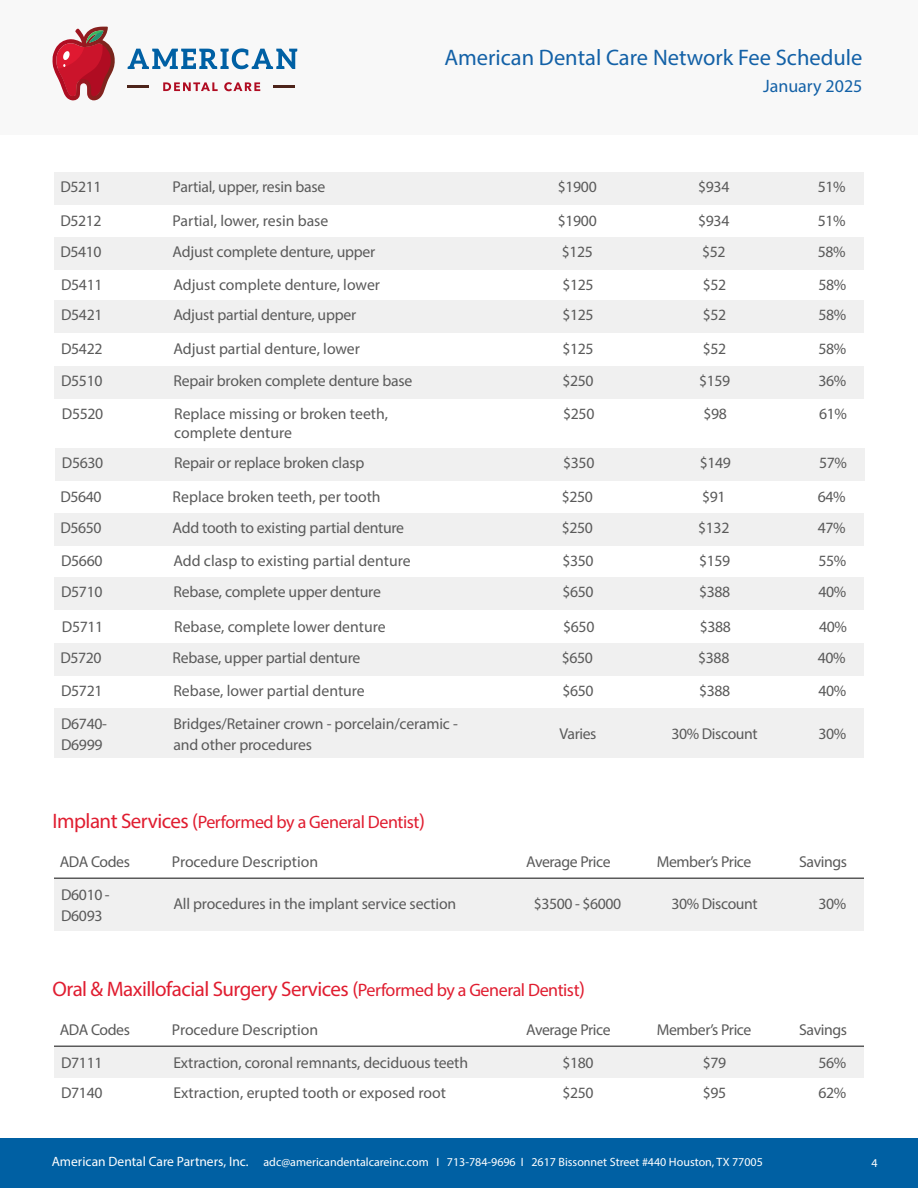
<style>
.page{position:relative;width:918px;height:1188px;background:#fff}
.page>*{position:absolute;margin:0;border:0;box-sizing:border-box;transform-origin:0 0}
.t1{font:22.5px "Myriad Pro";color:#1361a7}
.t2{font:21px "Myriad Pro";letter-spacing:-.025em;color:#e01d30}
.t3{font:18px "Myriad Pro";letter-spacing:-.025em;color:#e01d30}
.t4{font:18px "Myriad Pro";color:#1361a7}
.t5{font:15.75px/21px "Myriad Pro";letter-spacing:-.015em;color:#5a5a5a}
.t6{font:12px "Myriad Pro";color:#fff}
.s1{font-size:21px}
.s2{font-size:18px}
.s3{font-size:13.5px}
</style>
<div class="page">
<div style="left:0;top:0;width:918px;height:135px;background:#f8f8f8"></div>
<svg style="left:52px;top:27px;width:63px;height:74px"></svg>
<svg style="left:163px;top:82px;width:55px;height:9px"></svg>
<svg style="left:224px;top:82px;width:36px;height:9px"></svg>
<hr style="left:128px;top:85px;width:21px;height:3px;background:#4d241a">
<hr style="left:274px;top:85px;width:21px;height:3px;background:#4d241a">
<svg style="left:128px;top:48px;width:169px;height:21px"></svg>
<div style="left:0;top:1139px;width:918px;height:49px;background:#0060a3"></div>
<div style="left:55px;top:300px;width:809px;height:33px;background:#f0f0f0"></div>
<div style="left:55px;top:366px;width:809px;height:33px;background:#f0f0f0"></div>
<div style="left:56px;top:448px;width:809px;height:33px;background:#f0f0f0"></div>
<div style="left:54px;top:513px;width:809px;height:33px;background:#f0f0f0"></div>
<div style="left:55px;top:577px;width:809px;height:33px;background:#f0f0f0"></div>
<div style="left:54px;top:643px;width:809px;height:33px;background:#f0f0f0"></div>
<div style="left:55px;top:1046px;width:809px;height:32px;background:#f0f0f0"></div>
<hr style="left:54px;top:1046px;width:810px;height:1px;background:#5a5a5a">
<div style="left:55px;top:878px;width:809px;height:53px;background:#f0f0f0"></div>
<hr style="left:54px;top:878px;width:810px;height:1px;background:#5a5a5a">
<div style="left:54px;top:172px;width:809px;height:33px;background:#f0f0f0"></div>
<div style="left:54px;top:237px;width:809px;height:33px;background:#f0f0f0"></div>
<div style="left:55px;top:708px;width:809px;height:50px;background:#f0f0f0"></div>
<p class="t1" style="left:444px;top:44px;width:420px">American Dental Care Network Fee Schedule</p>
<p class="t4" style="left:763px;top:75px;width:101px">January 2025</p>
<p class="t5" style="left:60px;top:176px;width:43px">D5211</p>
<p class="t5" style="left:173px;top:176px;width:154px">Partial, upper, resin base</p>
<p class="t5" style="left:558px;top:176px;width:40px">$1900</p>
<p class="t5" style="left:698px;top:176px;width:33px">$934</p>
<p class="t5" style="left:818px;top:176px;width:29px">51%</p>
<p class="t5" style="left:60px;top:210px;width:43px">D5212</p>
<p class="t5" style="left:173px;top:210px;width:157px">Partial, lower, resin base</p>
<p class="t5" style="left:558px;top:210px;width:40px">$1900</p>
<p class="t5" style="left:698px;top:210px;width:33px">$934</p>
<p class="t5" style="left:818px;top:210px;width:29px">51%</p>
<p class="t5" style="left:60px;top:241px;width:43px">D5410</p>
<p class="t5" style="left:173px;top:241px;width:204px">Adjust complete denture, upper</p>
<p class="t5" style="left:562px;top:241px;width:33px">$125</p>
<p class="t5" style="left:702px;top:241px;width:25px">$52</p>
<p class="t5" style="left:818px;top:241px;width:29px">58%</p>
<p class="t5" style="left:61px;top:274px;width:43px">D5411</p>
<p class="t5" style="left:173px;top:274px;width:208px">Adjust complete denture, lower</p>
<p class="t5" style="left:563px;top:274px;width:33px">$125</p>
<p class="t5" style="left:703px;top:274px;width:25px">$52</p>
<p class="t5" style="left:818px;top:274px;width:29px">58%</p>
<p class="t5" style="left:61px;top:304px;width:43px">D5421</p>
<p class="t5" style="left:173px;top:304px;width:184px">Adjust partial denture, upper</p>
<p class="t5" style="left:563px;top:304px;width:33px">$125</p>
<p class="t5" style="left:703px;top:304px;width:25px">$52</p>
<p class="t5" style="left:818px;top:304px;width:29px">58%</p>
<p class="t5" style="left:61px;top:338px;width:43px">D5422</p>
<p class="t5" style="left:173px;top:338px;width:188px">Adjust partial denture, lower</p>
<p class="t5" style="left:563px;top:338px;width:33px">$125</p>
<p class="t5" style="left:703px;top:338px;width:25px">$52</p>
<p class="t5" style="left:818px;top:338px;width:29px">58%</p>
<p class="t5" style="left:61px;top:370px;width:43px">D5510</p>
<p class="t5" style="left:173px;top:370px;width:240px">Repair broken complete denture base</p>
<p class="t5" style="left:563px;top:370px;width:33px">$250</p>
<p class="t5" style="left:699px;top:370px;width:33px">$159</p>
<p class="t5" style="left:818px;top:370px;width:29px">36%</p>
<p class="t5" style="left:62px;top:403px;width:43px">D5520</p>
<p class="t5" style="left:174px;top:403px;width:215px">Replace missing or broken teeth,</p>
<p class="t5" style="left:174px;top:422px;width:119px">complete denture</p>
<p class="t5" style="left:563px;top:403px;width:33px">$250</p>
<p class="t5" style="left:704px;top:403px;width:25px">$98</p>
<p class="t5" style="left:819px;top:403px;width:29px">61%</p>
<p class="t5" style="left:62px;top:452px;width:43px">D5630</p>
<p class="t5" style="left:174px;top:452px;width:192px">Repair or replace broken clasp</p>
<p class="t5" style="left:563px;top:452px;width:33px">$350</p>
<p class="t5" style="left:700px;top:452px;width:33px">$149</p>
<p class="t5" style="left:819px;top:452px;width:29px">57%</p>
<p class="t5" style="left:60px;top:486px;width:43px">D5640</p>
<p class="t5" style="left:173px;top:486px;width:210px">Replace broken teeth, per tooth</p>
<p class="t5" style="left:562px;top:486px;width:33px">$250</p>
<p class="t5" style="left:702px;top:486px;width:25px">$91</p>
<p class="t5" style="left:818px;top:486px;width:29px">64%</p>
<p class="t5" style="left:60px;top:517px;width:43px">D5650</p>
<p class="t5" style="left:173px;top:517px;width:233px">Add tooth to existing partial denture</p>
<p class="t5" style="left:562px;top:517px;width:33px">$250</p>
<p class="t5" style="left:698px;top:517px;width:33px">$132</p>
<p class="t5" style="left:818px;top:517px;width:29px">47%</p>
<p class="t5" style="left:61px;top:550px;width:43px">D5660</p>
<p class="t5" style="left:173px;top:550px;width:239px">Add clasp to existing partial denture</p>
<p class="t5" style="left:563px;top:550px;width:33px">$350</p>
<p class="t5" style="left:699px;top:550px;width:33px">$159</p>
<p class="t5" style="left:818px;top:550px;width:29px">55%</p>
<p class="t5" style="left:61px;top:581px;width:43px">D5710</p>
<p class="t5" style="left:173px;top:581px;width:209px">Rebase, complete upper denture</p>
<p class="t5" style="left:563px;top:581px;width:33px">$650</p>
<p class="t5" style="left:699px;top:581px;width:33px">$388</p>
<p class="t5" style="left:818px;top:581px;width:29px">40%</p>
<p class="t5" style="left:62px;top:616px;width:43px">D5711</p>
<p class="t5" style="left:174px;top:616px;width:213px">Rebase, complete lower denture</p>
<p class="t5" style="left:563px;top:616px;width:33px">$650</p>
<p class="t5" style="left:700px;top:616px;width:33px">$388</p>
<p class="t5" style="left:819px;top:616px;width:29px">40%</p>
<p class="t5" style="left:60px;top:647px;width:43px">D5720</p>
<p class="t5" style="left:173px;top:647px;width:189px">Rebase, upper partial denture</p>
<p class="t5" style="left:562px;top:647px;width:33px">$650</p>
<p class="t5" style="left:698px;top:647px;width:33px">$388</p>
<p class="t5" style="left:818px;top:647px;width:29px">40%</p>
<p class="t5" style="left:61px;top:680px;width:43px">D5721</p>
<p class="t5" style="left:173px;top:680px;width:193px">Rebase, lower partial denture</p>
<p class="t5" style="left:563px;top:680px;width:33px">$650</p>
<p class="t5" style="left:699px;top:680px;width:33px">$388</p>
<p class="t5" style="left:818px;top:680px;width:29px">40%</p>
<p class="t5" style="left:61px;top:713px;width:47px">D6740-<br>D6999</p>
<p class="t5" style="left:173px;top:713px;width:286px">Bridges/Retainer crown - porcelain/ceramic - and other procedures</p>
<p class="t5" style="left:560px;top:723px;width:38px">Varies</p>
<p class="t5" style="left:671px;top:723px;width:88px">30% Discount</p>
<p class="t5" style="left:818px;top:723px;width:29px">30%</p>
<p class="t3" style="left:52px;top:811px;width:374px"><span class="s1">Implant Services (</span>Performed by a General Dentist<span class="s1">)</span></p>
<p class="t5" style="left:60px;top:851px;width:72px">ADA Codes</p>
<p class="t5" style="left:172px;top:851px;width:148px">Procedure Description</p>
<p class="t5" style="left:526px;top:851px;width:86px">Average Price</p>
<p class="t5" style="left:657px;top:851px;width:96px">Member’s Price</p>
<p class="t5" style="left:799px;top:851px;width:49px">Savings</p>
<p class="t5" style="left:61px;top:884px;width:50px">D6010 -<br>D6093</p>
<p class="t5" style="left:173px;top:893px;width:284px">All procedures in the implant service section</p>
<p class="t5" style="left:534px;top:893px;width:89px">$3500 - $6000</p>
<p class="t5" style="left:671px;top:893px;width:88px">30% Discount</p>
<p class="t5" style="left:818px;top:893px;width:29px">30%</p>
<p class="t2" style="left:52px;top:976px;width:534px">Oral &amp; Maxillofacial Surgery Services (<span class="s2">Performed by a General Dentist</span>)</p>
<p class="t5" style="left:60px;top:1019px;width:72px">ADA Codes</p>
<p class="t5" style="left:172px;top:1019px;width:148px">Procedure Description</p>
<p class="t5" style="left:526px;top:1019px;width:86px">Average Price</p>
<p class="t5" style="left:657px;top:1019px;width:96px">Member’s Price</p>
<p class="t5" style="left:799px;top:1019px;width:49px">Savings</p>
<p class="t5" style="left:61px;top:1052px;width:43px">D7111</p>
<p class="t5" style="left:173px;top:1052px;width:296px">Extraction, coronal remnants, deciduous teeth</p>
<p class="t5" style="left:563px;top:1052px;width:33px">$180</p>
<p class="t5" style="left:703px;top:1052px;width:25px">$79</p>
<p class="t5" style="left:818px;top:1052px;width:29px">56%</p>
<p class="t5" style="left:61px;top:1082px;width:43px">D7140</p>
<p class="t5" style="left:173px;top:1082px;width:274px">Extraction, erupted tooth or exposed root</p>
<p class="t5" style="left:563px;top:1082px;width:33px">$250</p>
<p class="t5" style="left:703px;top:1082px;width:25px">$95</p>
<p class="t5" style="left:818px;top:1082px;width:29px">62%</p>
<p class="t6" style="left:52px;top:1155px;width:713px"><span class="s3">American Dental Care Partners, Inc.</span> adc@americandentalcareinc.com I 713-784-9696 I 2617 Bissonnet Street #440 Houston, TX 77005</p>
<p class="t6" style="left:872px;top:1155px;width:8px">4</p>
</div>
